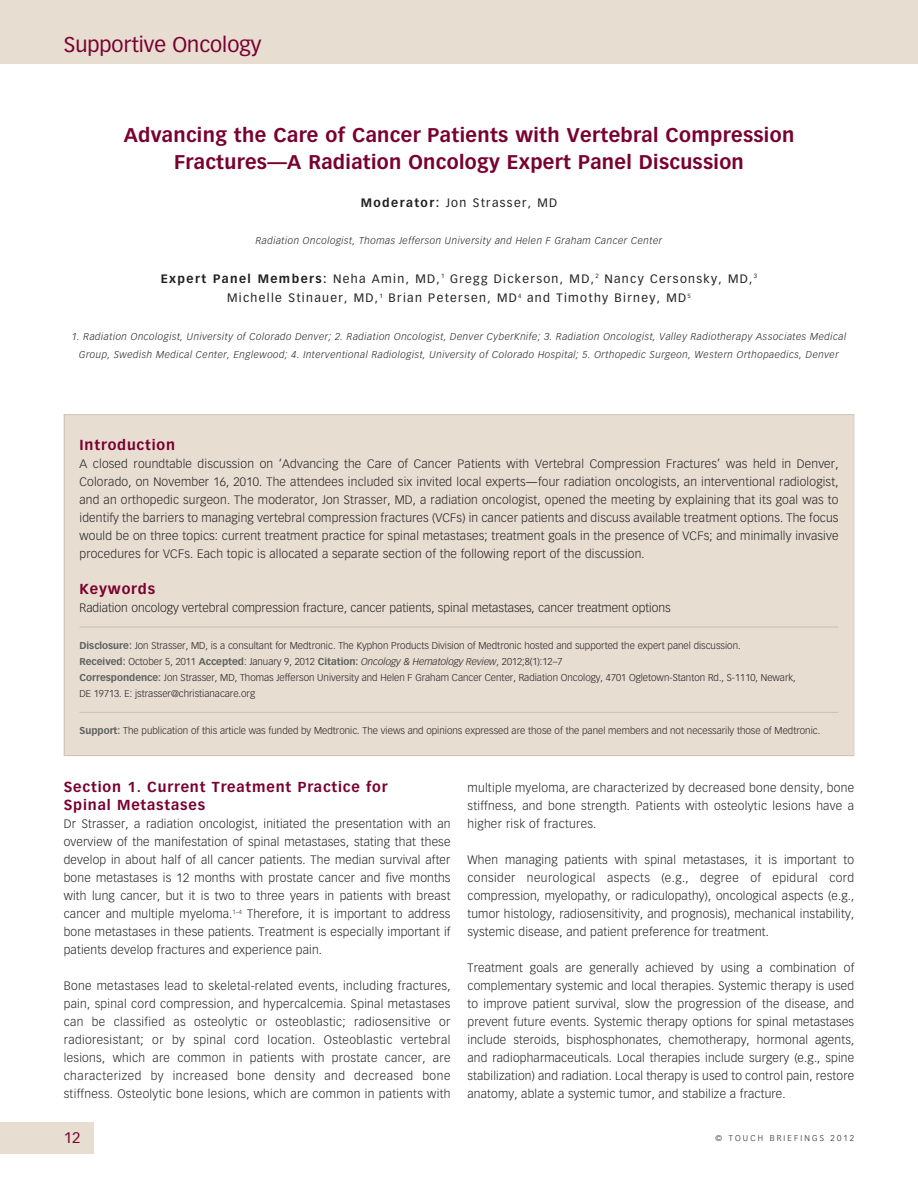
<style>
.page{position:relative;width:918px;height:1188px;background:#fff}
.page>*{position:absolute;margin:0;border:0;box-sizing:border-box;transform-origin:0 0}
.t1{font:21px "Vectora LT Std";color:#7a002f}
.t2{font:700 19.5px/27px "Vectora LT Std";letter-spacing:.02em;color:#7a002f;text-align:center}
.t3{font:15px "Vectora LT Std";color:#7a002f}
.t4{font:700 14.25px/18px "Vectora LT Std";letter-spacing:.06em;color:#7a002f}
.t5{font:300 12px/18px "Vectora LT Std";letter-spacing:.015em;color:#231f20;text-align:justify}
.t6{font:12px/19.5px "Vectora LT Std";letter-spacing:.11em;color:#231f20;text-align:center}
.t7{font:300 9.75px/15.8px "Vectora LT Std";color:#231f20}
.t8{font:italic 300 9.75px/18px "Vectora LT Std";letter-spacing:.05em;color:#231f20;text-align:center}
.t9{font:300 8.25px "Vectora LT Std";letter-spacing:.26em;color:#231f20}
.s1{font-weight:700}
.s2{font-family:"Lucida Sans Unicode";font-weight:400}
.s3{font-weight:700;color:#5c605e}
.s4{font-style:italic}
</style>
<div class="page">
<div style="left:65px;top:415px;width:788px;height:340px;background:#e7ddd1"></div>
<hr style="left:80px;top:627px;width:758px;height:1px;background:#cdc1af">
<hr style="left:80px;top:712px;width:758px;height:1px;background:#cdc1af">
<div style="left:0;top:1123px;width:94px;height:31px;background:#e7ddd1"></div>
<div style="left:0;top:0;width:918px;height:64px;background:#e7ddd1"></div>
<h1 class="t1" style="left:64px;top:35px;width:199px">Supportive Oncology</h1>
<h2 class="t2" style="left:124px;top:122px;width:672px">Advancing the Care of Cancer Patients with Vertebral Compression<br>Fractures—A Radiation Oncology Expert Panel Discussion</h2>
<p class="t6" style="left:361px;top:194px;width:198px"><span class="s1">Moderator:</span> Jon Strasser, MD</p>
<p class="t8" style="left:256px;top:232px;width:408px">Radiation Oncologist, Thomas Jefferson University and Helen F Graham Cancer Center</p>
<p class="t6" style="left:161px;top:270px;width:598px"><span class="s1">Expert Panel Members:</span> Neha Amin, MD, <sup>1</sup> Gregg Dickerson, MD, <sup>2</sup> Nancy Cersonsky, MD, <sup>3<br></sup>Michelle Stinauer, MD, <sup>1</sup> Brian Petersen, MD<sup>4</sup> and Timothy Birney, MD<sup>5</sup></p>
<p class="t8" style="left:72px;top:328px;width:776px">1. Radiation Oncologist, University of Colorado Denver; 2. Radiation Oncologist, Denver CyberKnife; 3. Radiation Oncologist, Valley Radiotherapy Associates Medical<br>Group, Swedish Medical Center, Englewood; 4. Interventional Radiologist, University of Colorado Hospital; 5. Orthopedic Surgeon, Western Orthopaedics, Denver</p>
<p class="t4" style="left:80px;top:437px;width:97px">Introduction</p>
<p class="t5" style="left:80px;top:456px;width:760px">A closed roundtable discussion on ‘Advancing the Care of Cancer Patients with Vertebral Compression Fractures’ was held in Denver, Colorado, on November 16, 2010. The attendees included six invited local experts<span class="s2">—</span>four radiation oncologists, an interventional radiologist, and an orthopedic surgeon. The moderator, Jon Strasser, MD, a radiation oncologist, opened the meeting by explaining that its goal was to identify the barriers to managing vertebral compression fractures (VCFs) in cancer patients and discuss available treatment options. The focus would be on three topics: current treatment practice for spinal metastases; treatment goals in the presence of VCFs; and minimally invasive procedures for VCFs. Each topic is allocated a separate section of the following report of the discussion.</p>
<p class="t4" style="left:80px;top:581px;width:77px">Keywords</p>
<p class="t5" style="left:80px;top:600px;width:593px">Radiation oncology vertebral compression fracture, cancer patients, spinal metastases, cancer treatment options</p>
<p class="t7" style="left:80px;top:639px;width:718px"><span class="s3">Disclosure:</span> Jon Strasser, MD, is a consultant for Medtronic. The Kyphon Products Division of Medtronic hosted and supported the expert panel discussion.<br><span class="s3">Received:</span> October 5, 2011 <span class="s3">Accepted</span>: January 9, 2012 <span class="s3">Citation:</span> <span class="s4">Oncology &amp; Hematology Review</span>, 2012;8(1):12–7<br><span class="s3">Correspondence:</span> Jon Strasser, MD, Thomas Jefferson University and Helen F Graham Cancer Center, Radiation Oncology, 4701 Ogletown-Stanton Rd., S-1110, Newark, DE 19713. E: jstrasser@christianacare.org</p>
<p class="t7" style="left:80px;top:723px;width:742px"><span class="s3">Support:</span> The publication of this article was funded by Medtronic. The views and opinions expressed are those of the panel members and not necessarily those of Medtronic.</p>
<p class="t4" style="left:64px;top:779px;width:325px">Section 1. Current Treatment Practice for<br>Spinal Metastases</p>
<p class="t5" style="left:64px;top:816px;width:388px">Dr Strasser, a radiation oncologist, initiated the presentation with an overview of the manifestation of spinal metastases, stating that these develop in about half of all cancer patients. The median survival after bone metastases is 12 months with prostate cancer and five months with lung cancer, but it is two to three years in patients with breast cancer and multiple myeloma.<sup>1–4</sup> Therefore, it is important to address bone metastases in these patients. Treatment is especially important if patients develop fractures and experience pain.</p>
<p class="t5" style="left:64px;top:978px;width:388px">Bone metastases lead to skeletal-related events, including fractures, pain, spinal cord compression, and hypercalcemia. Spinal metastases can be classified as osteolytic or osteoblastic; radiosensitive or radioresistant; or by spinal cord location. Osteoblastic vertebral lesions, which are common in patients with prostate cancer, are characterized by increased bone density and decreased bone stiffness. Osteolytic bone lesions, which are common in patients with</p>
<p class="t5" style="left:468px;top:780px;width:388px">multiple myeloma, are characterized by decreased bone density, bone stiffness, and bone strength. Patients with osteolytic lesions have a higher risk of fractures.</p>
<p class="t5" style="left:468px;top:852px;width:388px">When managing patients with spinal metastases, it is important to consider neurological aspects (e.g., degree of epidural cord compression, myelopathy, or radiculopathy), oncological aspects (e.g., tumor histology, radiosensitivity, and prognosis), mechanical instability, systemic disease, and patient preference for treatment.</p>
<p class="t5" style="left:468px;top:960px;width:388px">Treatment goals are generally achieved by using a combination of complementary systemic and local therapies. Systemic therapy is used to improve patient survival, slow the progression of the disease, and prevent future events. Systemic therapy options for spinal metastases include steroids, bisphosphonates, chemotherapy, hormonal agents, and radiopharmaceuticals. Local therapies include surgery (e.g., spine stabilization) and radiation. Local therapy is used to control pain, restore anatomy, ablate a systemic tumor, and stabilize a fracture.</p>
<p class="t3" style="left:64px;top:1131px;width:18px">12</p>
<p class="t9" style="left:716px;top:1134px;width:140px">© TOUCH BRIEFINGS 2012</p>
</div>
